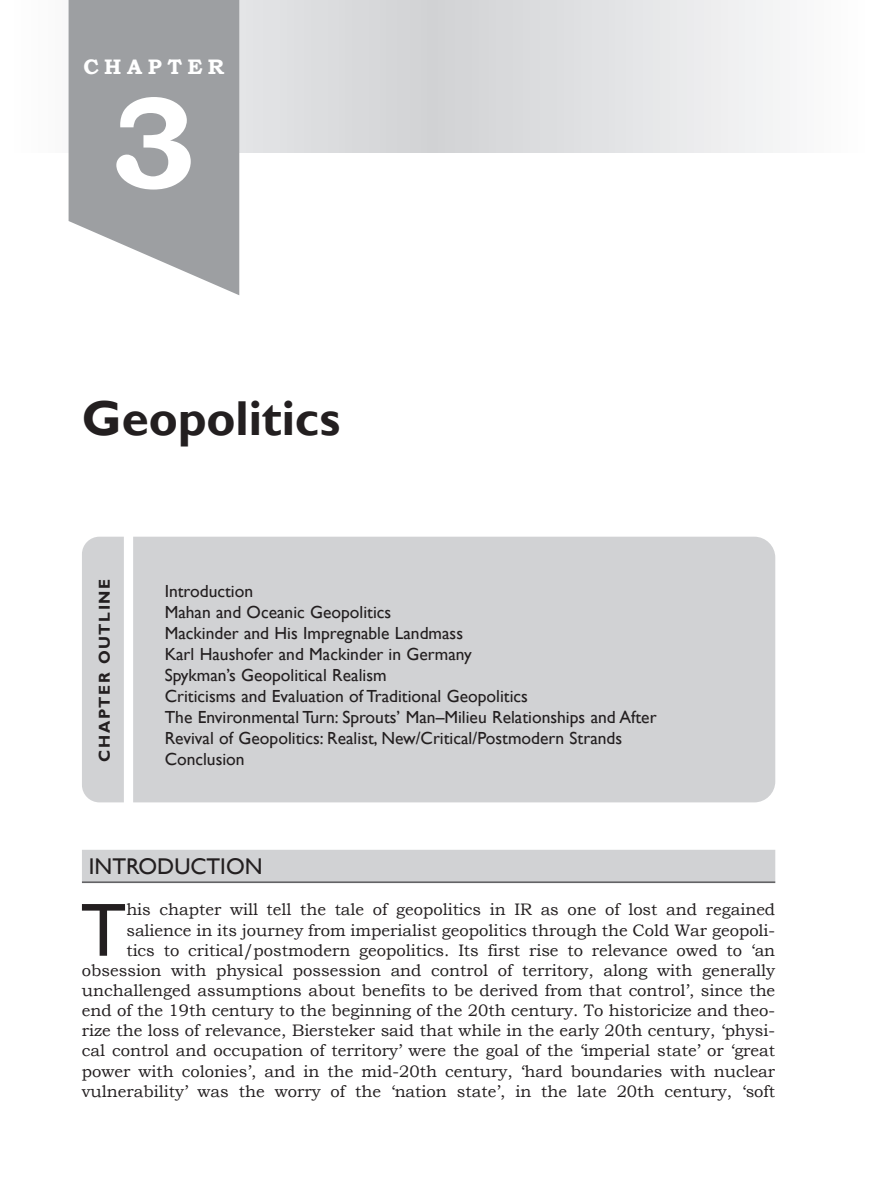
<style>
.page{position:relative;width:873px;height:1204px;background:#fff}
.page>*{position:absolute;margin:0;border:0;box-sizing:border-box;transform-origin:0 0}
.t1{font:700 131.25px "Bookman Old Style";color:#fff}
.t2{font:75.6px "Gill Sans";color:#231f20}
.t3{font:700 49px "Gill Sans";color:#231f20}
.t4{font:22.75px "Gill Sans";color:#231f20}
.t5{font:700 21px "Bookman Old Style";letter-spacing:.255em;color:#fff}
.t6{font:17.5px/21px "Gill Sans";color:#231f20}
.t7{font:16.62px/20.1px "Bookman Old Style";color:#231f20;text-align:right}
.t8{font:700 15.75px "Gill Sans";letter-spacing:.1em;color:#231f20}
</style>
<div class="page">
<svg style="left:68px;top:54px;width:712px;height:98px;background:#dfe0e2"></svg>
<svg style="left:68px;top:0;width:712px;height:54px;background:#dfe0e2"></svg>
<svg style="left:69px;top:0;width:170px;height:295px;background:#a9abad"></svg>
<div style="left:133px;top:536px;width:642px;height:266px;background:#d1d2d4"></div>
<div style="left:82px;top:849px;width:693px;height:32px;background:#d1d2d4"></div>
<hr style="left:82px;top:881px;width:693px;height:2px;background:#636366">
<div style="left:82px;top:536px;width:42px;height:266px;background:#d1d2d4"></div>
<p class="t5" style="left:84px;top:52px;width:142px">CHAPTER</p>
<h1 class="t1" style="left:111px;top:48px;width:88px">3</h1>
<h3 class="t3" style="left:82px;top:389px;width:260px">Geopolitics</h3>
<p class="t8" style="left:95px;top:761px;width:185px;rotate:-90deg">CHAPTER OUTLINE</p>
<p class="t6" style="left:165px;top:580px;width:493px">Introduction<br>Mahan and Oceanic Geopolitics<br>Mackinder and His Impregnable Landmass<br>Karl Haushofer and Mackinder in Germany<br>Spykman’s Geopolitical Realism<br>Criticisms and Evaluation of Traditional Geopolitics<br>The Environmental Turn: Sprouts’ Man–Milieu Relationships and After Revival of Geopolitics: Realist, New/Critical/Postmodern Strands Conclusion</p>
<h3 class="t4" style="left:89px;top:853px;width:175px">INTRODUCTION</h3>
<h2 class="t2" style="left:81px;top:886px;width:47px">T</h2>
<p class="t7" style="left:82px;top:899px;width:694px">his chapter will tell the tale of geopolitics in IR as one of lost and regained salience in its journey from imperialist geopolitics through the Cold War geopoli-<br>tics to critical/postmodern geopolitics. Its first rise to relevance owed to ‘an obsession with physical possession and control of territory, along with generally unchallenged assumptions about benefits to be derived from that control’, since the end of the 19th century to the beginning of the 20th century. To historicize and theo&shy;rize the loss of relevance, Biersteker said that while in the early 20th century, ‘physi&shy;cal control and occupation of territory’ were the goal of the ‘imperial state’ or ‘great power with colonies’, and in the mid-20th century, ‘hard boundaries with nuclear vulnerability’ was the worry of the ‘nation state’, in the late 20th century, ‘soft</p>
</div>
